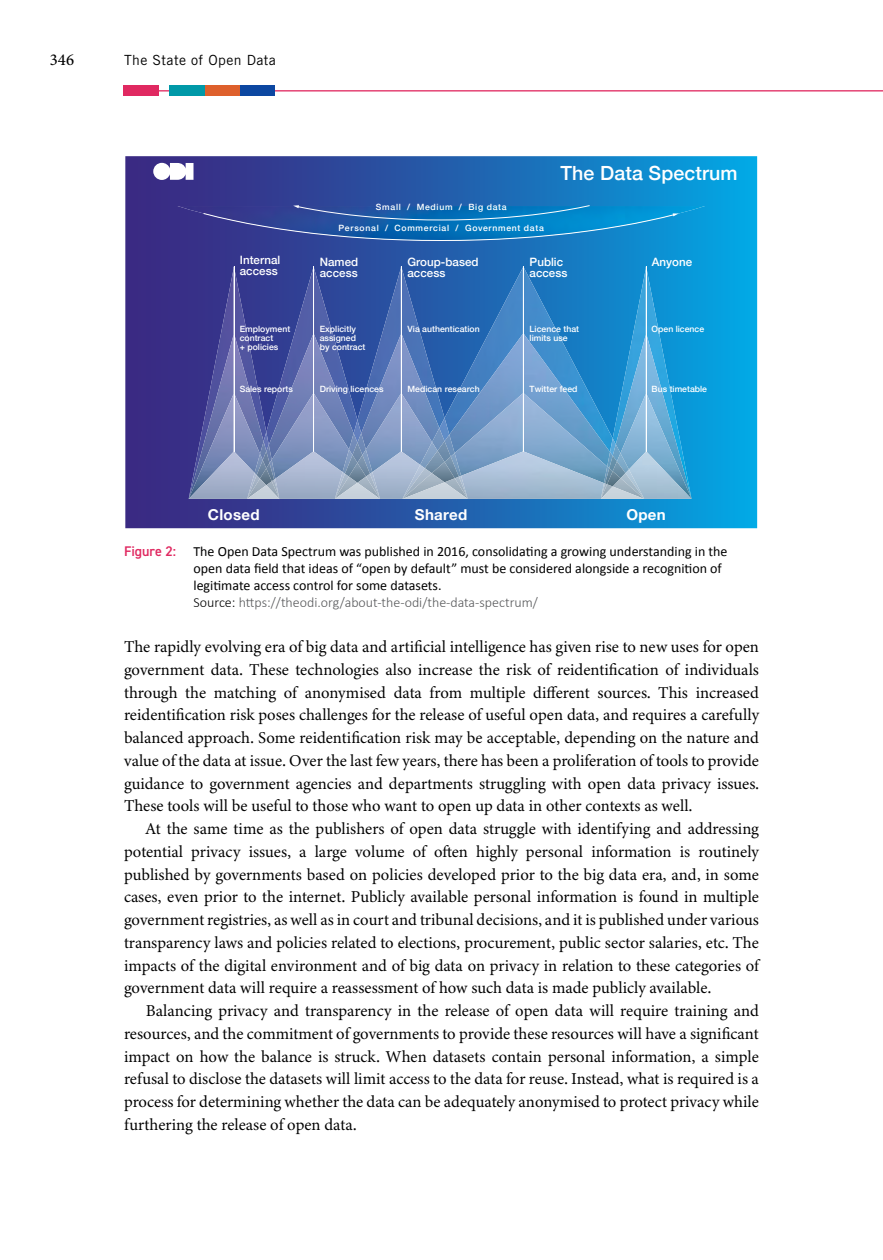
<style>
.page{position:relative;width:883px;height:1260px;background:#fff}
.page>*{position:absolute;margin:0;border:0;box-sizing:border-box;transform-origin:0 0}
.t1{font:500 19.6px "Helvetica Neue";letter-spacing:.005em;color:#fff}
.t2{font:16.62px/22.8px "Minion 3";color:#000;text-align:justify}
.t3{font:500 16.62px "Minion 3";color:#000}
.t4{font:700 15.05px "Helvetica Neue";letter-spacing:.02em;color:#fff}
.t5{font:14px/16.8px "Calibri";color:#000}
.t6{font:14px "Trade Gothic LT Std";letter-spacing:.03em;color:#000}
.t7{font:500 11.55px/11.5px "Helvetica Neue";letter-spacing:.005em;color:#fff}
.t8{font:500 8.58px/8.9px "Helvetica Neue";letter-spacing:.005em;color:#fff}
.t9{font:500 8.58px "Helvetica Neue";letter-spacing:.08em;color:#fff}
.t10{font:500 8.58px "Helvetica Neue";letter-spacing:.085em;color:#fff}
.s1{font-family:"DIN2014";font-weight:600;color:#e02961}
.s2{font-weight:300}
.s3{font-weight:300;color:#58595b}
</style>
<div class="page">
<hr style="left:136px;top:90px;width:747px;height:1px;background:#e02961">
<div style="left:240px;top:86px;width:35px;height:10px;background:#0c47a1"></div>
<div style="left:124px;top:86px;width:35px;height:10px;background:#e02961"></div>
<div style="left:205px;top:86px;width:35px;height:10px;background:#de602c"></div>
<div style="left:170px;top:86px;width:35px;height:10px;background:#0099a8"></div>
<svg style="left:125px;top:156px;width:632px;height:372px;background:#2063af"></svg>
<img style="left:189px;top:269px;width:77px;height:163px">
<img style="left:266px;top:268px;width:91px;height:164px">
<img style="left:264px;top:432px;width:5px;height:13px">
<img style="left:189px;top:335px;width:75px;height:106px">
<img style="left:260px;top:441px;width:6px;height:19px">
<img style="left:269px;top:334px;width:85px;height:111px">
<img style="left:266px;top:445px;width:6px;height:18px">
<img style="left:189px;top:394px;width:71px;height:60px">
<img style="left:255px;top:454px;width:8px;height:19px">
<img style="left:257px;top:460px;width:9px;height:15px">
<img style="left:272px;top:394px;width:77px;height:66px">
<img style="left:270px;top:460px;width:5px;height:19px">
<img style="left:266px;top:463px;width:8px;height:17px">
<img style="left:260px;top:468px;width:12px;height:13px">
<hr style="left:313px;top:267px;width:1px;height:185px;background:#fff">
<hr style="left:234px;top:267px;width:1px;height:185px;background:#fff">
<img style="left:357px;top:268px;width:88px;height:152px">
<img style="left:354px;top:420px;width:7px;height:13px">
<img style="left:349px;top:433px;width:12px;height:16px">
<img style="left:343px;top:449px;width:9px;height:23px">
<img style="left:445px;top:268px;width:168px;height:170px">
<img style="left:439px;top:418px;width:10px;height:17px">
<img style="left:613px;top:269px;width:79px;height:169px">
<img style="left:610px;top:438px;width:6px;height:14px">
<img style="left:361px;top:334px;width:78px;height:115px">
<img style="left:352px;top:443px;width:10px;height:12px">
<img style="left:345px;top:455px;width:17px;height:19px">
<img style="left:432px;top:428px;width:13px;height:14px">
<img style="left:449px;top:334px;width:161px;height:118px">
<img style="left:445px;top:435px;width:10px;height:18px">
<img style="left:607px;top:452px;width:6px;height:16px">
<img style="left:438px;top:441px;width:13px;height:16px">
<img style="left:616px;top:335px;width:76px;height:109px">
<img style="left:613px;top:444px;width:7px;height:17px">
<img style="left:366px;top:394px;width:35px;height:58px">
<img style="left:362px;top:449px;width:10px;height:25px">
<img style="left:349px;top:463px;width:17px;height:14px">
<img style="left:402px;top:394px;width:30px;height:58px">
<img style="left:420px;top:442px;width:18px;height:23px">
<img style="left:425px;top:451px;width:20px;height:17px">
<img style="left:524px;top:393px;width:83px;height:73px">
<img style="left:604px;top:466px;width:5px;height:17px">
<img style="left:605px;top:468px;width:8px;height:16px">
<img style="left:455px;top:393px;width:68px;height:60px">
<img style="left:451px;top:453px;width:10px;height:23px">
<img style="left:445px;top:457px;width:14px;height:20px">
<img style="left:432px;top:462px;width:23px;height:16px">
<img style="left:189px;top:452px;width:66px;height:47px">
<img style="left:247px;top:473px;width:10px;height:2px">
<img style="left:247px;top:475px;width:13px;height:4px">
<img style="left:247px;top:479px;width:19px;height:6px">
<img style="left:275px;top:452px;width:68px;height:47px">
<img style="left:266px;top:481px;width:13px;height:4px">
<img style="left:335px;top:472px;width:10px;height:2px">
<img style="left:335px;top:474px;width:14px;height:3px">
<img style="left:335px;top:477px;width:31px;height:6px">
<img style="left:247px;top:485px;width:32px;height:14px">
<img style="left:620px;top:394px;width:72px;height:59px">
<img style="left:617px;top:453px;width:12px;height:16px">
<img style="left:613px;top:461px;width:12px;height:12px">
<img style="left:607px;top:471px;width:14px;height:13px">
<hr style="left:646px;top:267px;width:1px;height:185px;background:#fff">
<hr style="left:523px;top:267px;width:1px;height:185px;background:#fff">
<hr style="left:401px;top:267px;width:1px;height:185px;background:#fff">
<img style="left:372px;top:452px;width:48px;height:47px">
<img style="left:370px;top:472px;width:10px;height:2px">
<img style="left:366px;top:474px;width:14px;height:9px">
<img style="left:402px;top:465px;width:23px;height:3px">
<img style="left:402px;top:468px;width:30px;height:5px">
<img style="left:402px;top:473px;width:43px;height:9px">
<img style="left:335px;top:483px;width:45px;height:16px">
<img style="left:461px;top:452px;width:143px;height:47px">
<img style="left:455px;top:477px;width:13px;height:1px">
<img style="left:445px;top:478px;width:23px;height:4px">
<img style="left:601px;top:484px;width:12px;height:2px">
<img style="left:402px;top:482px;width:66px;height:17px">
<img style="left:629px;top:452px;width:63px;height:47px">
<img style="left:625px;top:469px;width:19px;height:4px">
<img style="left:621px;top:473px;width:23px;height:5px">
<img style="left:613px;top:478px;width:31px;height:8px">
<img style="left:601px;top:486px;width:43px;height:13px">
<img style="left:177px;top:206px;width:528px;height:35px">
<svg style="left:203px;top:205px;width:476px;height:36px;background:#1f6cb4"></svg>
<svg style="left:153px;top:163px;width:41px;height:17px"></svg>
<p class="t3" style="left:50px;top:49px;width:26px">346</p>
<p class="t6" style="left:124px;top:51px;width:153px">The State of Open Data</p>
<p class="t10" style="left:376px;top:200px;width:132px">Small / Medium / Big data</p>
<p class="t9" style="left:339px;top:221px;width:207px">Personal / Commercial / Government data</p>
<p class="t1" style="left:561px;top:157px;width:178px">The Data Spectrum</p>
<p class="t7" style="left:240px;top:253px;width:42px">Internal access</p>
<p class="t7" style="left:652px;top:255px;width:42px">Anyone</p>
<p class="t7" style="left:407px;top:255px;width:73px">Group-based access</p>
<p class="t7" style="left:530px;top:255px;width:39px">Public access</p>
<p class="t7" style="left:320px;top:255px;width:40px">Named access</p>
<p class="t8" style="left:240px;top:324px;width:52px">Employment contract<br>+ policies</p>
<p class="t8" style="left:652px;top:324px;width:54px">Open licence</p>
<p class="t8" style="left:320px;top:324px;width:47px">Explicitly assigned by contract</p>
<p class="t8" style="left:407px;top:324px;width:74px">Via authentication</p>
<p class="t8" style="left:530px;top:324px;width:51px">Licence that limits use</p>
<p class="t8" style="left:240px;top:384px;width:55px">Sales reports</p>
<p class="t8" style="left:320px;top:384px;width:65px">Driving licences</p>
<p class="t8" style="left:408px;top:384px;width:74px">Medican research</p>
<p class="t8" style="left:530px;top:384px;width:49px">Twitter feed</p>
<p class="t4" style="left:208px;top:503px;width:53px">Closed</p>
<p class="t4" style="left:415px;top:503px;width:54px">Shared</p>
<p class="t8" style="left:652px;top:384px;width:57px">Bus timetable</p>
<p class="t4" style="left:626px;top:503px;width:41px">Open</p>
<p class="t5" style="left:193px;top:543px;width:536px;text-indent:-69px"><span class="s1">Figure 2:</span> The Open Data Spectrum was published in 2016, consolidating a growing understanding in the open data field that ideas of “open by default” must be considered alongside a recognition of legitimate access control for some datasets.<br><span class="s2">Source:</span> <span class="s3">https://theodi.org/about-the-odi/the-data-spectrum/</span></p>
<p class="t2" style="left:124px;top:635px;width:637px">The rapidly evolving era of big data and artificial intelligence has given rise to new uses for open government data. These technologies also increase the risk of reidentification of individuals through the matching of anonymised data from multiple different sources. This increased reidentification risk poses challenges for the release of useful open data, and requires a carefully balanced approach. Some reidentification risk may be acceptable, depending on the nature and value of the data at issue. Over the last few years, there has been a proliferation of tools to provide guidance to government agencies and departments struggling with open data privacy issues.<br>These tools will be useful to those who want to open up data in other contexts as well.</p>
<p class="t2" style="left:124px;top:817px;width:637px;text-indent:22px">At the same time as the publishers of open data struggle with identifying and addressing potential privacy issues, a large volume of often highly personal information is routinely published by governments based on policies developed prior to the big data era, and, in some cases, even prior to the internet. Publicly available personal information is found in multiple government registries, as well as in court and tribunal decisions, and it is published under various transparency laws and policies related to elections, procurement, public sector salaries, etc. The impacts of the digital environment and of big data on privacy in relation to these categories of government data will require a reassessment of how such data is made publicly available.</p>
<p class="t2" style="left:124px;top:999px;width:636px;text-indent:22px">Balancing privacy and transparency in the release of open data will require training and resources, and the commitment of governments to provide these resources will have a significant impact on how the balance is struck. When datasets contain personal information, a simple refusal to disclose the datasets will limit access to the data for reuse. Instead, what is required is a process for determining whether the data can be adequately anonymised to protect privacy while furthering the release of open data.</p>
</div>
